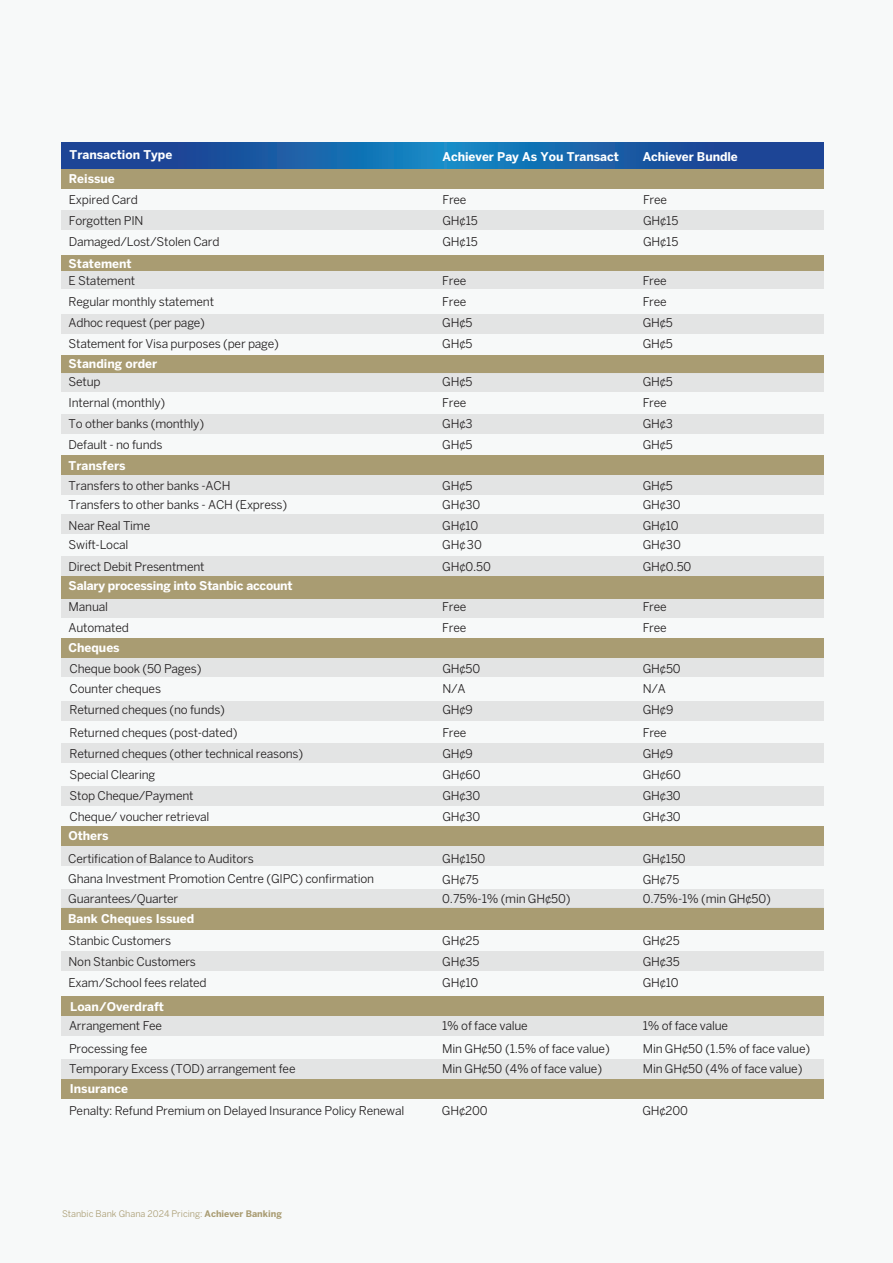
<style>
.page{position:relative;width:893px;height:1263px;background:#f7f9f9}
.page>*{position:absolute;margin:0;border:0;box-sizing:border-box;transform-origin:0 0}
.t1{font:12px/21px "Benton Sans";letter-spacing:-.015em;color:#201d1e}
.t2{font:700 12px/24px "Benton Sans";color:#fff}
.t3{font:9px "Benton Sans";color:#a99c72}
.s1{font-weight:700}
</style>
<div class="page">
<div style="left:61px;top:210px;width:763px;height:20px;background:#e3e4e4"></div>
<div style="left:61px;top:270px;width:763px;height:19px;background:#e3e4e4"></div>
<div style="left:61px;top:314px;width:763px;height:19px;background:#e3e4e4"></div>
<div style="left:61px;top:372px;width:763px;height:20px;background:#e3e4e4"></div>
<div style="left:61px;top:414px;width:763px;height:19px;background:#e3e4e4"></div>
<div style="left:61px;top:475px;width:763px;height:19px;background:#e3e4e4"></div>
<div style="left:61px;top:515px;width:763px;height:19px;background:#e3e4e4"></div>
<div style="left:61px;top:557px;width:763px;height:19px;background:#e3e4e4"></div>
<div style="left:61px;top:599px;width:763px;height:19px;background:#e3e4e4"></div>
<div style="left:61px;top:657px;width:763px;height:20px;background:#e3e4e4"></div>
<div style="left:61px;top:701px;width:763px;height:20px;background:#e3e4e4"></div>
<div style="left:61px;top:743px;width:763px;height:20px;background:#e3e4e4"></div>
<div style="left:61px;top:786px;width:763px;height:19px;background:#e3e4e4"></div>
<div style="left:61px;top:847px;width:763px;height:19px;background:#e3e4e4"></div>
<div style="left:61px;top:889px;width:763px;height:19px;background:#e3e4e4"></div>
<div style="left:61px;top:952px;width:763px;height:19px;background:#e3e4e4"></div>
<div style="left:61px;top:1016px;width:763px;height:19px;background:#e3e4e4"></div>
<div style="left:61px;top:1059px;width:763px;height:20px;background:#e3e4e4"></div>
<svg style="left:61px;top:143px;width:763px;height:26px;background:#195ca5"></svg>
<svg style="left:434px;top:143px;width:1px;height:979px"></svg>
<svg style="left:634px;top:143px;width:1px;height:979px"></svg>
<hr style="left:61px;top:372px;width:763px;height:1px;background:#cdd0d1">
<div style="left:61px;top:256px;width:763px;height:15px;background:#a99c72"></div>
<div style="left:61px;top:355px;width:763px;height:17px;background:#a99c72"></div>
<div style="left:61px;top:456px;width:763px;height:19px;background:#a99c72"></div>
<div style="left:61px;top:576px;width:763px;height:23px;background:#a99c72"></div>
<div style="left:61px;top:638px;width:763px;height:20px;background:#a99c72"></div>
<div style="left:61px;top:827px;width:763px;height:19px;background:#a99c72"></div>
<div style="left:61px;top:908px;width:763px;height:22px;background:#a99c72"></div>
<div style="left:61px;top:997px;width:763px;height:19px;background:#a99c72"></div>
<div style="left:61px;top:169px;width:763px;height:20px;background:#a99c72"></div>
<div style="left:61px;top:1079px;width:762px;height:20px;background:#a99c72"></div>
<p class="t2" style="left:69px;top:142px;width:105px">Transaction Type<br>Reissue</p>
<p class="t1" style="left:69px;top:189px;width:152px">Expired Card<br>Forgotten PIN<br>Damaged/Lost/Stolen Card</p>
<p class="t1" style="left:442px;top:189px;width:37px">Free<br>GH¢15<br>GH¢15</p>
<p class="t1" style="left:643px;top:189px;width:37px">Free<br>GH¢15<br>GH¢15</p>
<p class="t2" style="left:442px;top:144px;width:178px">Achiever Pay As You Transact</p>
<p class="t2" style="left:643px;top:144px;width:97px">Achiever Bundle</p>
<p class="t2" style="left:69px;top:251px;width:65px">Statement</p>
<p class="t1" style="left:69px;top:270px;width:212px">E Statement<br>Regular monthly statement<br>Adhoc request (per page)<br>Statement for Visa purposes (per page)</p>
<p class="t1" style="left:442px;top:270px;width:32px">Free<br>Free<br>GH¢5<br>GH¢5</p>
<p class="t1" style="left:643px;top:270px;width:32px">Free<br>Free<br>GH¢5<br>GH¢5</p>
<p class="t2" style="left:69px;top:351px;width:90px">Standing order</p>
<p class="t1" style="left:69px;top:371px;width:137px">Setup<br>Internal (monthly)<br>To other banks (monthly)<br>Default - no funds</p>
<p class="t1" style="left:442px;top:371px;width:32px">GH¢5<br>Free<br>GH¢3<br>GH¢5</p>
<p class="t1" style="left:643px;top:371px;width:32px">GH¢5<br>Free<br>GH¢3<br>GH¢5</p>
<p class="t2" style="left:69px;top:453px;width:58px">Transfers</p>
<p class="t1" style="left:69px;top:476px;width:220px;line-height:18.9px">Transfers to other banks -ACH<br>Transfers to other banks - ACH (Express)</p>
<p class="t1" style="left:69px;top:515px;width:83px">Near Real Time</p>
<p class="t1" style="left:442px;top:476px;width:39px;line-height:18.9px">GH¢5<br>GH¢30</p>
<p class="t1" style="left:442px;top:515px;width:38px">GH¢10</p>
<p class="t1" style="left:643px;top:476px;width:39px;line-height:18.9px">GH¢5<br>GH¢30</p>
<p class="t1" style="left:643px;top:515px;width:38px">GH¢10</p>
<p class="t1" style="left:69px;top:534px;width:61px">Swift-Local</p>
<p class="t1" style="left:442px;top:534px;width:41px">GH¢30</p>
<p class="t1" style="left:643px;top:534px;width:40px">GH¢30</p>
<p class="t1" style="left:69px;top:556px;width:137px">Direct Debit Presentment</p>
<p class="t1" style="left:442px;top:556px;width:50px">GH¢0.50</p>
<p class="t1" style="left:643px;top:556px;width:50px">GH¢0.50</p>
<p class="t1" style="left:643px;top:596px;width:26px">Free<br>Free</p>
<p class="t2" style="left:68px;top:635px;width:53px">Cheques</p>
<p class="t2" style="left:69px;top:574px;width:226px">Salary processing into Stanbic account</p>
<p class="t1" style="left:69px;top:596px;width:62px">Manual<br>Automated</p>
<p class="t1" style="left:442px;top:596px;width:26px">Free<br>Free</p>
<p class="t1" style="left:70px;top:658px;width:157px;line-height:20.5px">Cheque book (50 Pages)<br>Counter cheques<br>Returned cheques (no funds)</p>
<p class="t1" style="left:70px;top:722px;width:235px">Returned cheques (post-dated)<br>Returned cheques (other technical reasons)<br>Special Clearing<br>Stop Cheque/Payment<br>Cheque/ voucher retrieval</p>
<p class="t2" style="left:68px;top:823px;width:42px">Others</p>
<p class="t1" style="left:442px;top:658px;width:39px;line-height:20.5px">GH¢50<br>N/A<br>GH¢9</p>
<p class="t1" style="left:442px;top:722px;width:40px">Free<br>GH¢9<br>GH¢60<br>GH¢30<br>GH¢30</p>
<p class="t1" style="left:68px;top:848px;width:307px;line-height:20.2px">Certification of Balance to Auditors<br>Ghana Investment Promotion Centre (GIPC) confirmation<br>Guarantees/Quarter</p>
<p class="t1" style="left:442px;top:847px;width:44px">GH¢150<br>GH¢75</p>
<p class="t1" style="left:442px;top:888px;width:130px">0.75%-1% (min GH¢50)</p>
<p class="t2" style="left:68px;top:906px;width:128px">Bank Cheques Issued</p>
<p class="t1" style="left:643px;top:658px;width:39px;line-height:20.5px">GH¢50<br>N/A<br>GH¢9</p>
<p class="t1" style="left:643px;top:722px;width:40px">Free<br>GH¢9<br>GH¢60<br>GH¢30<br>GH¢30</p>
<p class="t1" style="left:643px;top:847px;width:44px">GH¢150<br>GH¢75</p>
<p class="t1" style="left:643px;top:888px;width:130px">0.75%-1% (min GH¢50)</p>
<p class="t1" style="left:69px;top:930px;width:140px">Stanbic Customers<br>Non Stanbic Customers<br>Exam/School fees related</p>
<p class="t1" style="left:643px;top:930px;width:39px;text-align:justify">GH¢25<br>GH¢35<br>GH¢10</p>
<p class="t1" style="left:442px;top:930px;width:39px;text-align:justify">GH¢25<br>GH¢35<br>GH¢10</p>
<p class="t2" style="left:70px;top:994px;width:95px">Loan/Overdraft</p>
<p class="t1" style="left:69px;top:1014px;width:95px;line-height:22.5px">Arrangement Fee<br>Processing fee</p>
<p class="t1" style="left:69px;top:1058px;width:228px">Temporary Excess (TOD) arrangement fee</p>
<p class="t2" style="left:70px;top:1076px;width:60px">Insurance</p>
<p class="t1" style="left:442px;top:1014px;width:169px;line-height:22.5px">1% of face value<br>Min GH¢50 (1.5% of face value)</p>
<p class="t1" style="left:442px;top:1058px;width:161px">Min GH¢50 (4% of face value)</p>
<p class="t1" style="left:643px;top:1014px;width:169px;line-height:22.5px">1% of face value<br>Min GH¢50 (1.5% of face value)</p>
<p class="t1" style="left:643px;top:1058px;width:161px">Min GH¢50 (4% of face value)</p>
<p class="t1" style="left:69px;top:1100px;width:337px">Penalty: Refund Premium on Delayed Insurance Policy Renewal</p>
<p class="t1" style="left:442px;top:1100px;width:47px">GH¢200</p>
<p class="t1" style="left:642px;top:1100px;width:47px">GH¢200</p>
<p class="t3" style="left:62px;top:1208px;width:221px">Stanbic Bank Ghana 2024 Pricing: <span class="s1">Achiever Banking</span></p>
</div>
